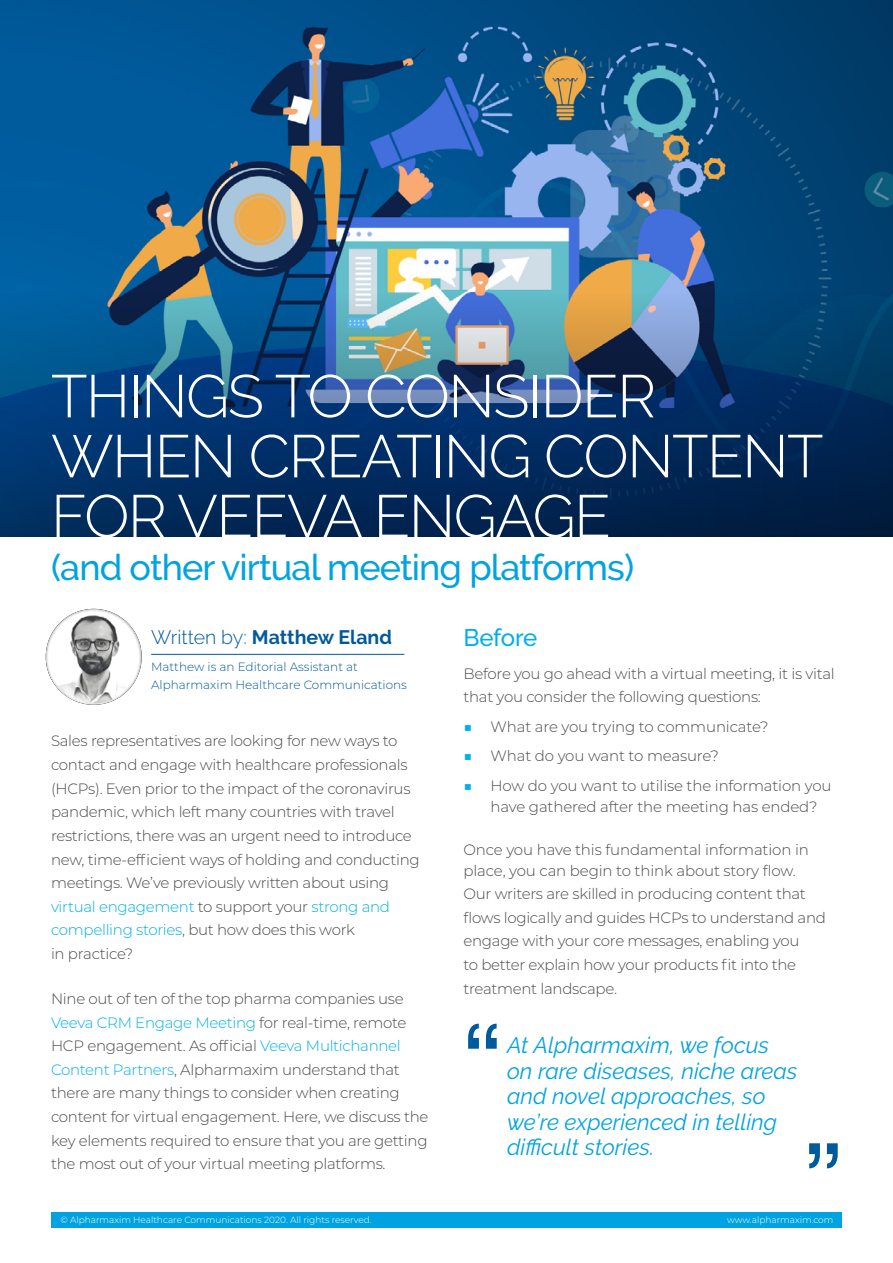
<style>
.page{position:relative;width:893px;height:1263px;background:#fff}
.page>*{position:absolute;margin:0;border:0;box-sizing:border-box;transform-origin:0 0}
.t1{font:300 60px/60px "Raleway";letter-spacing:-.025em;color:#fff}
.t2{font:500 36px "Raleway";letter-spacing:-.025em;color:#00a3e2}
.t3{font:500 24px "Raleway";letter-spacing:-.015em;color:#00b0e8}
.t4{font:italic 22.5px/25.5px "Raleway";color:#00a3e2}
.t5{font:700 19.5px "Raleway";color:#005a9b}
.t6{font:300 15px/23.7px "Montserrat";letter-spacing:-.02em;color:#4a4a49}
.t7{font:300 12px/18px "Montserrat";color:#005a9b}
.t8{font:300 9px "Montserrat";color:#fff}
.s1{font-weight:300}
.s2{color:#00b0e8}
</style>
<div class="page">
<img style="left:0;top:0;width:893px;height:291px">
<svg style="left:468px;top:1024px;width:29px;height:25px"></svg>
<svg style="left:809px;top:1143px;width:29px;height:25px"></svg>
<svg style="left:0;top:291px;width:893px;height:246px;background:#164472"></svg>
<div style="left:51px;top:1212px;width:791px;height:15px;background:#00a3e2"></div>
<div style="left:33px;top:595px;width:123px;height:111px;background:#000;opacity:.25"></div>
<hr style="left:151px;top:654px;width:253px;height:1px;background:#005a9b">
<h1 class="t1" style="left:51px;top:366px;width:774px">THINGS TO CONSIDER<br>WHEN CREATING CONTENT<br>FOR VEEVA ENGAGE</h1>
<h2 class="t2" style="left:51px;top:546px;width:585px">(and other virtual meeting platforms)</h2>
<h3 class="t5" style="left:151px;top:626px;width:242px"><span class="s1">Written by:</span> Matthew Eland</h3>
<p class="t7" style="left:151px;top:657px;width:257px">Matthew is an Editorial Assistant at<br>Alpharmaxim Healthcare Communications</p>
<p class="t6" style="left:51px;top:729px;width:370px">Sales representatives are looking for new ways to contact and engage with healthcare professionals (HCPs). Even prior to the impact of the coronavirus pandemic, which left many countries with travel restrictions, there was an urgent need to introduce new, time-efficient ways of holding and conducting meetings. We’ve previously written about using <span class="s2">virtual engagement</span> to support your <span class="s2">strong and compelling stories</span>, but how does this work<br>in practice?</p>
<p class="t6" style="left:51px;top:986px;width:379px">Nine out of ten of the top pharma companies use <span class="s2">Veeva CRM Engage Meeting</span> for real-time, remote HCP engagement. As official <span class="s2">Veeva Multichannel Content Partners</span>, Alpharmaxim understand that there are many things to consider when creating content for virtual engagement. Here, we discuss the key elements required to ensure that you are getting the most out of your virtual meeting platforms.</p>
<h3 class="t3" style="left:463px;top:624px;width:75px">Before</h3>
<p class="t6" style="left:463px;top:661px;width:373px">Before you go ahead with a virtual meeting, it is vital that you consider the following questions:</p>
<p class="t6" style="left:463px;top:714px;width:307px"><span class="s2">■</span> What are you trying to communicate?</p>
<p class="t6" style="left:463px;top:743px;width:257px"><span class="s2">■</span> What do you want to measure?</p>
<p class="t6" style="left:490px;top:774px;width:343px;line-height:21.6px;text-indent:-27px"><span class="s2">■</span> How do you want to utilise the information you have gathered after the meeting has ended?</p>
<p class="t6" style="left:463px;top:838px;width:347px;line-height:21px">Once you have this fundamental information in place, you can begin to think about story flow.</p>
<p class="t6" style="left:463px;top:881px;width:364px">Our writers are skilled in producing content that flows logically and guides HCPs to understand and engage with your core messages, enabling you<br>to better explain how your products fit into the treatment landscape.</p>
<h3 class="t4" style="left:507px;top:1033px;width:292px">At Alpharmaxim, we focus on rare diseases, niche areas and novel approaches, so we’re experienced in telling difficult stories.</h3>
<p class="t8" style="left:60px;top:1213px;width:313px">© Alpharmaxim Healthcare Communications 2020. All rights reserved.</p>
<p class="t8" style="left:727px;top:1213px;width:108px">www.alpharmaxim.com</p>
</div>
